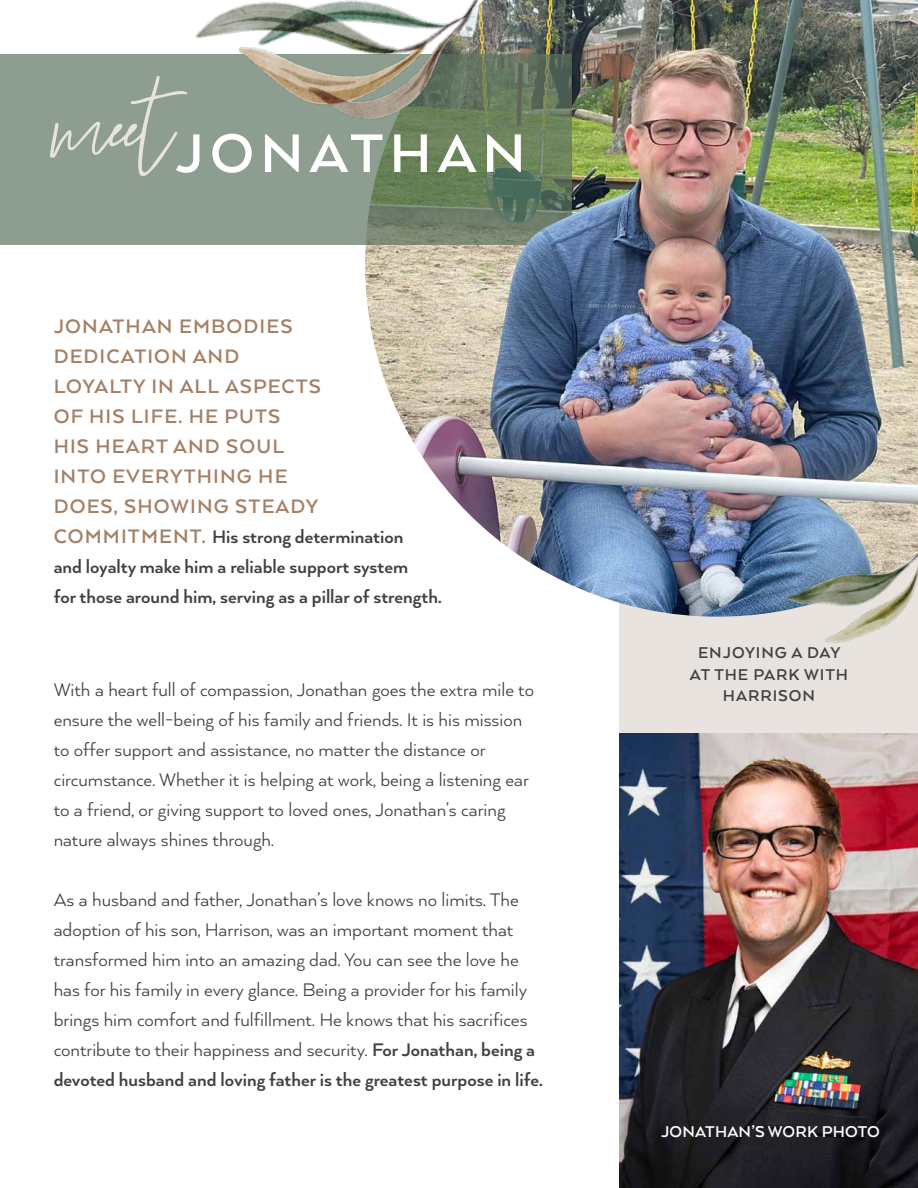
<style>
.page{position:relative;width:918px;height:1188px;background:#fff}
.page>*{position:absolute;margin:0;border:0;box-sizing:border-box;transform-origin:0 0}
.t1{font:178.5px "Sun Catcher";color:#e8e3df}
.t2{font:700 62.55px "Arquitecta";letter-spacing:.095em;color:#fff}
.t3{font:700 22.5px/30px "Arquitecta";letter-spacing:.05em;color:#a48066}
.t4{font:21px/30px "Arquitecta";color:#414042}
.t5{font:700 21px/30px "Arquitecta";color:#414042}
.t6{font:700 18px/21.6px "Arquitecta";letter-spacing:.05em;color:#414042;text-align:center}
.t7{font:700 18px "Arquitecta";letter-spacing:.01em;color:#fff}
.s1{font-size:22.5px;color:#a48066}
.s2{font-weight:700}
</style>
<div class="page">
<div style="left:620px;top:496px;width:298px;height:298px;background:#e8e3df"></div>
<img style="left:620px;top:733px;width:298px;height:455px">
<img style="left:365px;top:0;width:553px;height:617px">
<div style="left:0;top:54px;width:572px;height:191px;background:#8d9d90"></div>
<img style="left:751px;top:462px;width:167px;height:181px">
<img style="left:196px;top:0;width:378px;height:231px">
<img style="left:501px;top:181px;width:139px;height:159px">
<h1 class="t1" style="left:54px;top:38px;width:122px">meet</h1>
<h2 class="t2" style="left:175px;top:114px;width:352px">JONATHAN</h2>
<p class="t3" style="left:54px;top:310px;width:269px">JONATHAN EMBODIES<br>DEDICATION AND<br>LOYALTY IN ALL ASPECTS<br>OF HIS LIFE. HE PUTS<br>HIS HEART AND SOUL<br>INTO EVERYTHING HE<br>DOES, SHOWING STEADY</p>
<p class="t5" style="left:54px;top:521px;width:389px"><span class="s1">COMMITMENT.</span> His strong determination<br>and loyalty make him a reliable support system<br>for those around him, serving as a pillar of strength.</p>
<p class="t4" style="left:54px;top:674px;width:482px">With a heart full of compassion, Jonathan goes the extra mile to ensure the well-being of his family and friends. It is his mission to offer support and assistance, no matter the distance or circumstance. Whether it is helping at work, being a listening ear to a friend, or giving support to loved ones, Jonathan’s caring nature always shines through.</p>
<p class="t4" style="left:54px;top:884px;width:491px">As a husband and father, Jonathan’s love knows no limits. The adoption of his son, Harrison, was an important moment that transformed him into an amazing dad. You can see the love he has for his family in every glance. Being a provider for his family brings him comfort and fulfillment. He knows that his sacrifices contribute to their happiness and security. <span class="s2">For Jonathan, being a devoted husband and loving father is the greatest purpose in life.</span></p>
<p class="t6" style="left:690px;top:641px;width:160px">ENJOYING A DAY<br>AT THE PARK WITH<br>HARRISON</p>
<p class="t7" style="left:661px;top:1121px;width:220px">JONATHAN’S WORK PHOTO</p>
</div>
